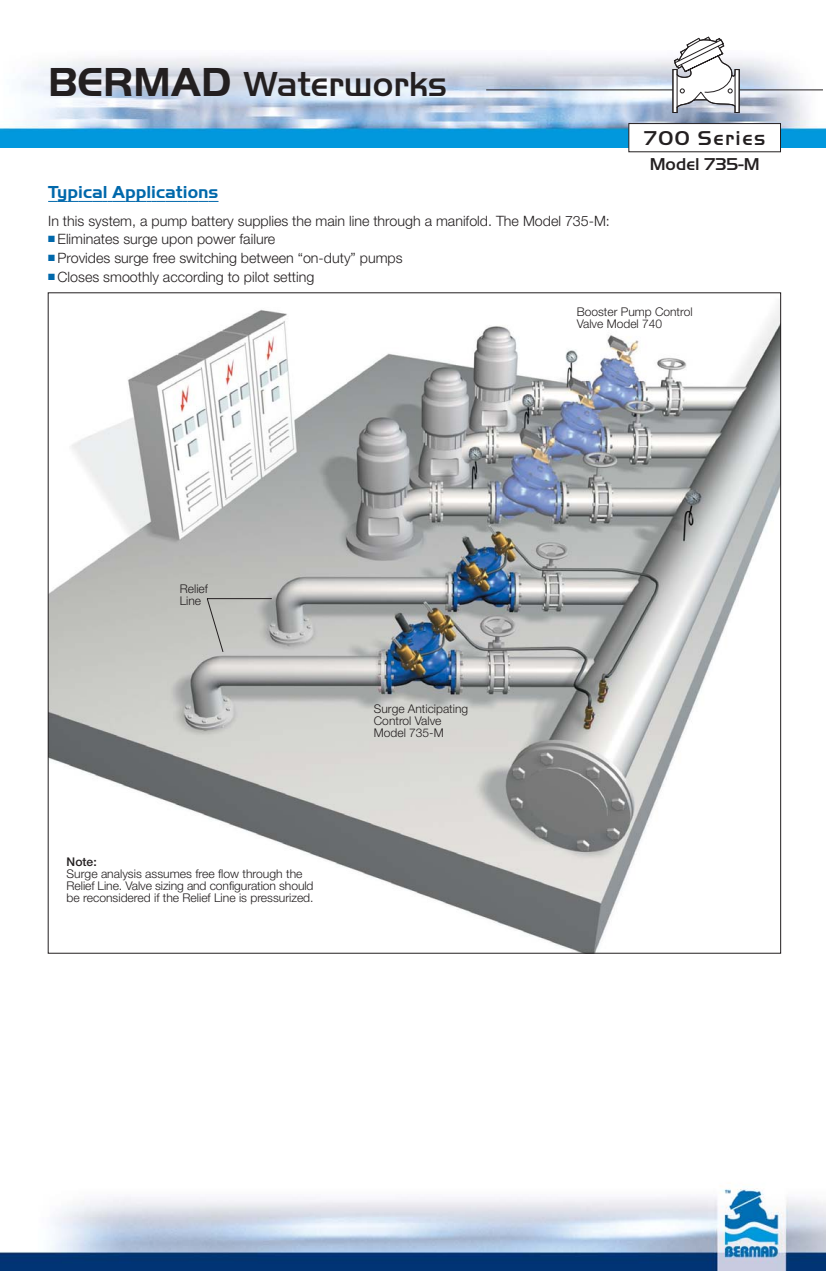
<style>
.page{position:relative;width:826px;height:1271px;background:#fff}
.page>*{position:absolute;margin:0;border:0;box-sizing:border-box;transform-origin:0 0}
.t1{font:500 36px "Handel Got D";letter-spacing:-.005em;color:#231f20}
.t2{font:500 20.85px "Handel Got D";letter-spacing:.07em;color:#231f20}
.t3{font:700 18px "Handel Got D";color:#0068ab}
.t4{font:500 17.85px "Handel Got D";color:#231f20}
.t5{font:300 14.25px "Helvetica Neue";color:#231f20}
.t6{font:300 12px/12px "Helvetica Neue";color:#231f20}
.t7{font:500 12px "Helvetica Neue";color:#231f20}
.s1{font-weight:700;font-size:42px}
.s2{color:#0068ab}
</style>
<div class="page">
<img style="left:0;top:1188px;width:825px;height:82px">
<img style="left:0;top:57px;width:825px;height:90px">
<hr style="left:486px;top:90px;width:336px;height:1px;background:#231f20">
<svg style="left:671px;top:36px;width:68px;height:117px"></svg>
<div style="left:628px;top:123px;width:152px;height:29px;background:#fff;border:1px solid #231f20"></div>
<img style="left:50px;top:308px;width:728px;height:643px">
<svg style="left:48px;top:201px;width:170px;height:1px"></svg>
<svg style="left:206px;top:597px;width:66px;height:56px;background:#bbbcb8"></svg>
<h1 class="t1" style="left:48px;top:71px;width:400px"><span class="s1">BERMAD</span> Waterworks</h1>
<h3 class="t3" style="left:48px;top:186px;width:172px">Typical Applications</h3>
<p class="t5" style="left:48px;top:215px;width:563px">In this system, a pump battery supplies the main line through a manifold. The Model 735-M:</p>
<p class="t5" style="left:48px;top:234px;width:228px"><span class="s2">■</span> Eliminates surge upon power failure</p>
<p class="t5" style="left:48px;top:253px;width:356px"><span class="s2">■</span> Provides surge free switching between “on-duty” pumps</p>
<p class="t5" style="left:48px;top:271px;width:267px"><span class="s2">■</span> Closes smoothly according to pilot setting</p>
<h2 class="t2" style="left:643px;top:131px;width:123px">700 Series</h2>
<h3 class="t4" style="left:649px;top:158px;width:111px">Model 735-M</h3>
<p class="t6" style="left:180px;top:584px;width:30px">Relief<br>Line</p>
<p class="t7" style="left:67px;top:857px;width:32px">Note:</p>
<p class="t6" style="left:67px;top:869px;width:248px">Surge analysis assumes free flow through the<br>Relief Line. Valve sizing and configuration should be reconsidered if the Relief Line is pressurized.</p>
<p class="t6" style="left:373px;top:703px;width:96px">Surge Anticipating<br>Control Valve<br>Model 735-M</p>
<p class="t6" style="left:576px;top:307px;width:117px">Booster Pump Control<br>Valve Model 740</p>
</div>
